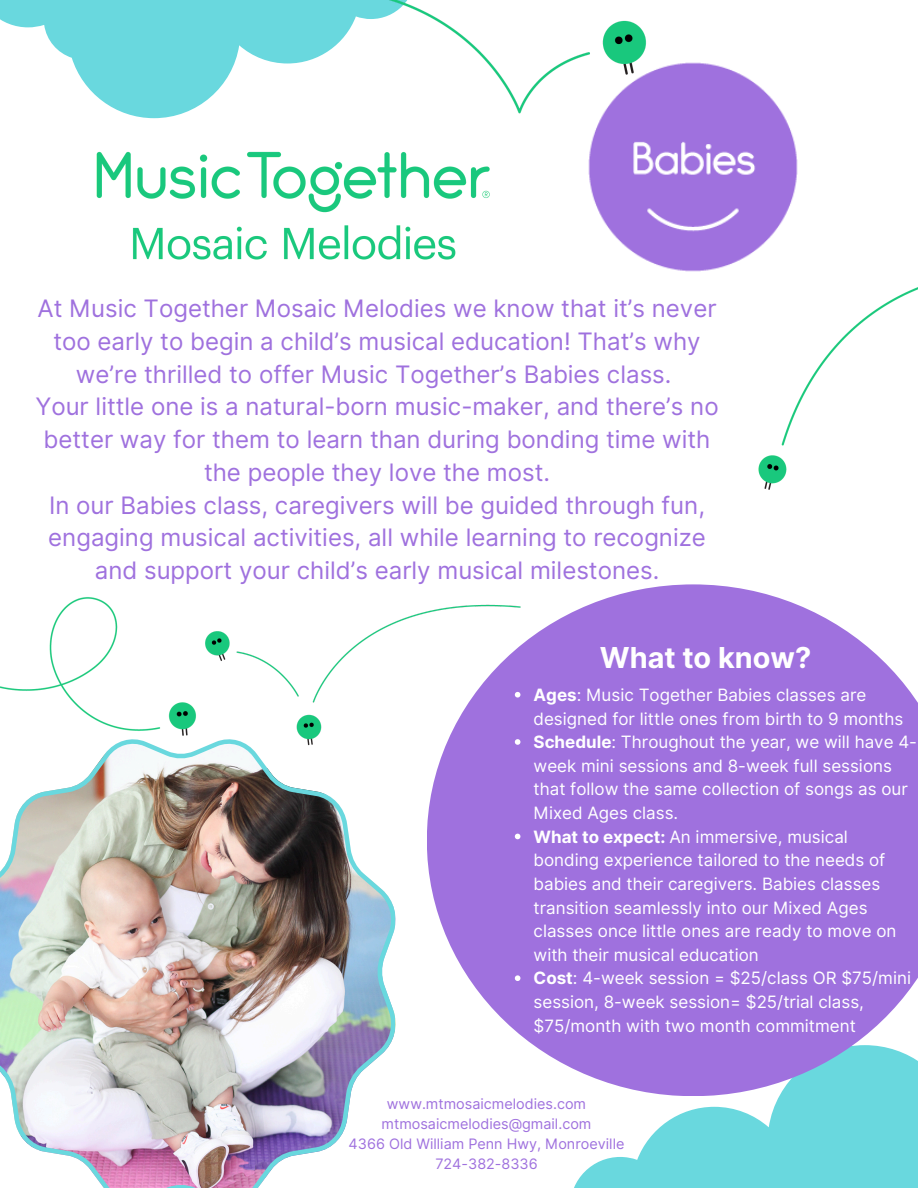
<style>
.page{position:relative;width:918px;height:1188px;background:#fff}
.page>*{position:absolute;margin:0;border:0;box-sizing:border-box;transform-origin:0 0}
.t1{font:700 28.8px "Inter";color:#fff}
.t2{font:24px/32.7px "Inter";color:#9f71de;text-align:center}
.t3{font:16.95px/23.7px "Inter";color:#fff}
.t4{font:14.4px "Inter";color:#9f71de}
.s1{font-weight:700}
</style>
<div class="page">
<img style="left:0;top:739px;width:395px;height:449px">
<svg style="left:0;top:0;width:324px;height:118px;fill:#69d8de"></svg>
<svg style="left:574px;top:1096px;width:344px;height:92px;fill:#69d8de"></svg>
<img style="left:96px;top:118px;width:394px;height:142px">
<img style="left:588px;top:62px;width:210px;height:210px">
<svg style="left:427px;top:584px;width:491px;height:512px;background:#aa85e2"></svg>
<img style="left:0;top:597px;width:196px;height:139px">
<img style="left:204px;top:600px;width:317px;height:150px">
<img style="left:758px;top:287px;width:160px;height:203px">
<img style="left:324px;top:0;width:326px;height:118px">
<svg style="left:515px;top:692px;width:5px;height:6px"></svg>
<svg style="left:515px;top:739px;width:5px;height:6px"></svg>
<svg style="left:515px;top:834px;width:5px;height:5px"></svg>
<svg style="left:515px;top:975px;width:5px;height:6px"></svg>
<h1 class="t2" style="left:35px;top:292px;width:685px">At Music Together Mosaic Melodies we know that it’s never too early to begin a child’s musical education! That’s why we’re thrilled to offer Music Together’s Babies class.<br>Your little one is a natural-born music-maker, and there’s no better way for them to learn than during bonding time with the people they love the most.<br>In our Babies class, caregivers will be guided through fun, engaging musical activities, all while learning to recognize and support your child’s early musical milestones.</h1>
<p class="t1" style="left:600px;top:641px;width:213px">What to know?</p>
<p class="t3" style="left:534px;top:683px;width:371px"><span class="s1">Ages</span>: Music Together Babies classes are designed for little ones from birth to 9 months</p>
<p class="t3" style="left:534px;top:730px;width:385px"><span class="s1">Schedule</span>: Throughout the year, we will have 4- week mini sessions and 8-week full sessions that follow the same collection of songs as our Mixed Ages class.</p>
<p class="t3" style="left:534px;top:825px;width:364px"><span class="s1">What to expect:</span> An immersive, musical bonding experience tailored to the needs of babies and their caregivers. Babies classes transition seamlessly into our Mixed Ages classes once little ones are ready to move on with their musical education</p>
<p class="t3" style="left:534px;top:966px;width:379px"><span class="s1">Cost</span>: 4-week session = $25/class OR $75/mini session, 8-week session= $25/trial class, $75/month with two month commitment</p>
<p class="t4" style="left:387px;top:1095px;width:201px">www.mtmosaicmelodies.com</p>
<p class="t4" style="left:382px;top:1115px;width:211px">mtmosaicmelodies@gmail.com</p>
<p class="t4" style="left:349px;top:1135px;width:277px">4366 Old William Penn Hwy, Monroeville</p>
<p class="t4" style="left:435px;top:1155px;width:104px">724-382-8336</p>
</div>
